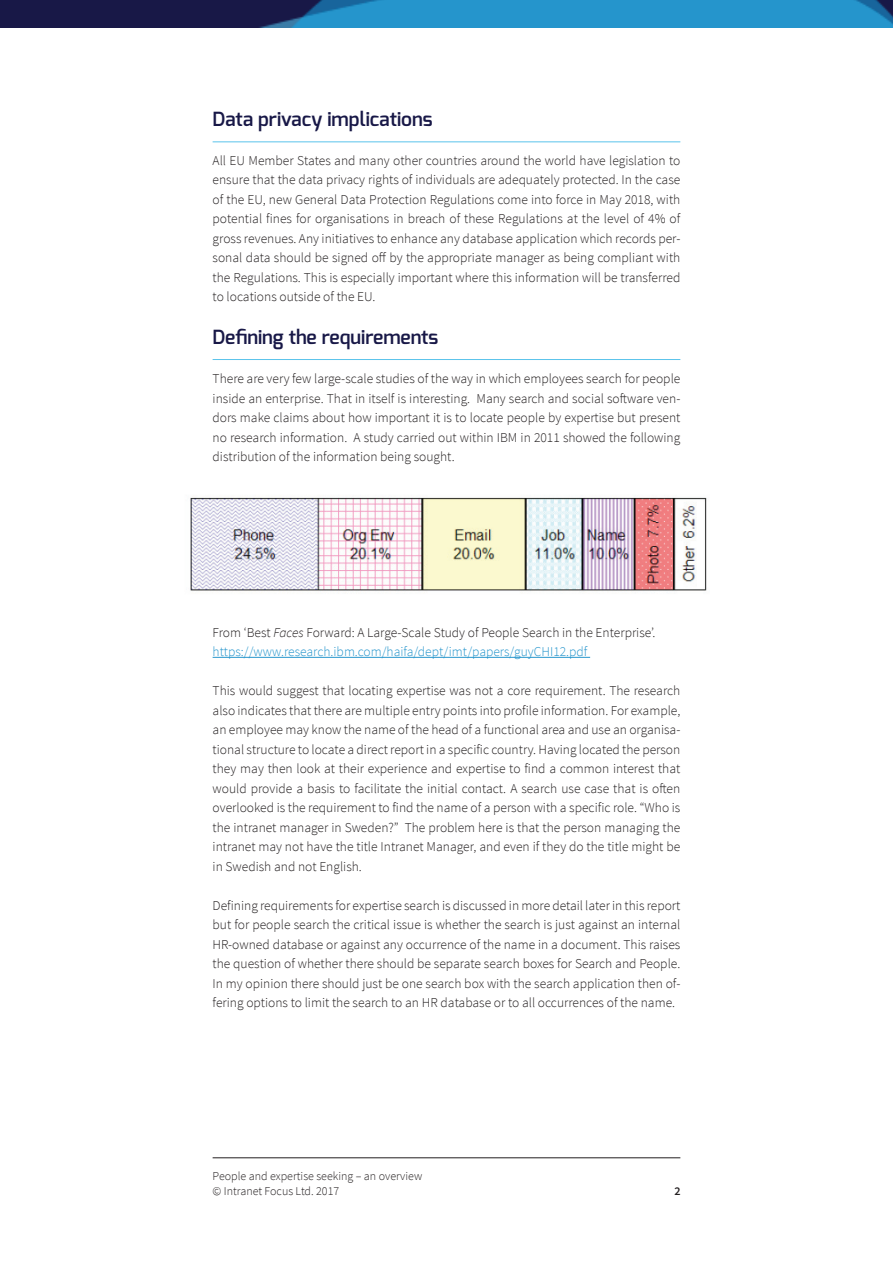
<style>
.page{position:relative;width:893px;height:1263px;background:#fff}
.page>*{position:absolute;margin:0;border:0;box-sizing:border-box;transform-origin:0 0}
.t1{font:600 19.5px "Exo";color:#181847}
.t2{font:300 13.5px/19.5px "Source Sans Pro";color:#231f20;text-align:justify}
.t3{font:300 12px/15px "Source Sans Pro";color:#231f20}
.t4{font:600 12px "Source Sans Pro";color:#231f20}
.s1{font-style:italic}
.s2{color:#2595cc}
</style>
<div class="page">
<hr style="left:213px;top:1157px;width:467px;height:1px;background:#231f20">
<img style="left:0;top:0;width:893px;height:27px">
<hr style="left:213px;top:657px;width:377px;height:1px;background:#2595cc">
<hr style="left:213px;top:142px;width:467px;height:1px;background:#5ac3eb">
<img style="left:190px;top:496px;width:517px;height:95px">
<hr style="left:213px;top:359px;width:467px;height:1px;background:#5ac3eb">
<h1 class="t1" style="left:213px;top:106px;width:222px">Data privacy implications</h1>
<p class="t2" style="left:213px;top:151px;width:469px">All EU Member States and many other countries around the world have legislation to ensure that the data privacy rights of individuals are adequately protected. In the case of the EU, new General Data Protection Regulations come into force in May 2018, with potential fines for organisations in breach of these Regulations at the level of 4% of gross revenues. Any initiatives to enhance any database application which records per&shy;sonal data should be signed off by the appropriate manager as being compliant with the Regulations. This is especially important where this information will be transferred to locations outside of the EU.</p>
<h1 class="t1" style="left:213px;top:325px;width:227px">Defining the requirements</h1>
<p class="t2" style="left:213px;top:369px;width:469px">There are very few large-scale studies of the way in which employees search for people inside an enterprise. That in itself is interesting. Many search and social software ven&shy;dors make claims about how important it is to locate people by expertise but present no research information. A study carried out within IBM in 2011 showed the following distribution of the information being sought.</p>
<p class="t2" style="left:213px;top:623px;width:444px">From ‘Best <span class="s1">Faces</span> Forward: A Large-Scale Study of People Search in the Enterprise’. <span class="s2">https://www.research.ibm.com/haifa/dept/imt/papers/guyCHI12.pdf</span></p>
<p class="t2" style="left:213px;top:681px;width:469px">This would suggest that locating expertise was not a core requirement. The research also indicates that there are multiple entry points into profile information. For example, an employee may know the name of the head of a functional area and use an organisa&shy;tional structure to locate a direct report in a specific country. Having located the person they may then look at their experience and expertise to find a common interest that would provide a basis to facilitate the initial contact. A search use case that is often overlooked is the requirement to find the name of a person with a specific role. “Who is the intranet manager in Sweden?” The problem here is that the person managing the intranet may not have the title Intranet Manager, and even if they do the title might be in Swedish and not English.</p>
<p class="t2" style="left:213px;top:896px;width:469px">Defining requirements for expertise search is discussed in more detail later in this report but for people search the critical issue is whether the search is just against an internal HR-owned database or against any occurrence of the name in a document. This raises the question of whether there should be separate search boxes for Search and People.<br>In my opinion there should just be one search box with the search application then of&shy;fering options to limit the search to an HR database or to all occurrences of the name.</p>
<p class="t3" style="left:213px;top:1168px;width:211px">People and expertise seeking – an overview © Intranet Focus Ltd. 2017</p>
<p class="t4" style="left:675px;top:1183px;width:8px">2</p>
</div>
